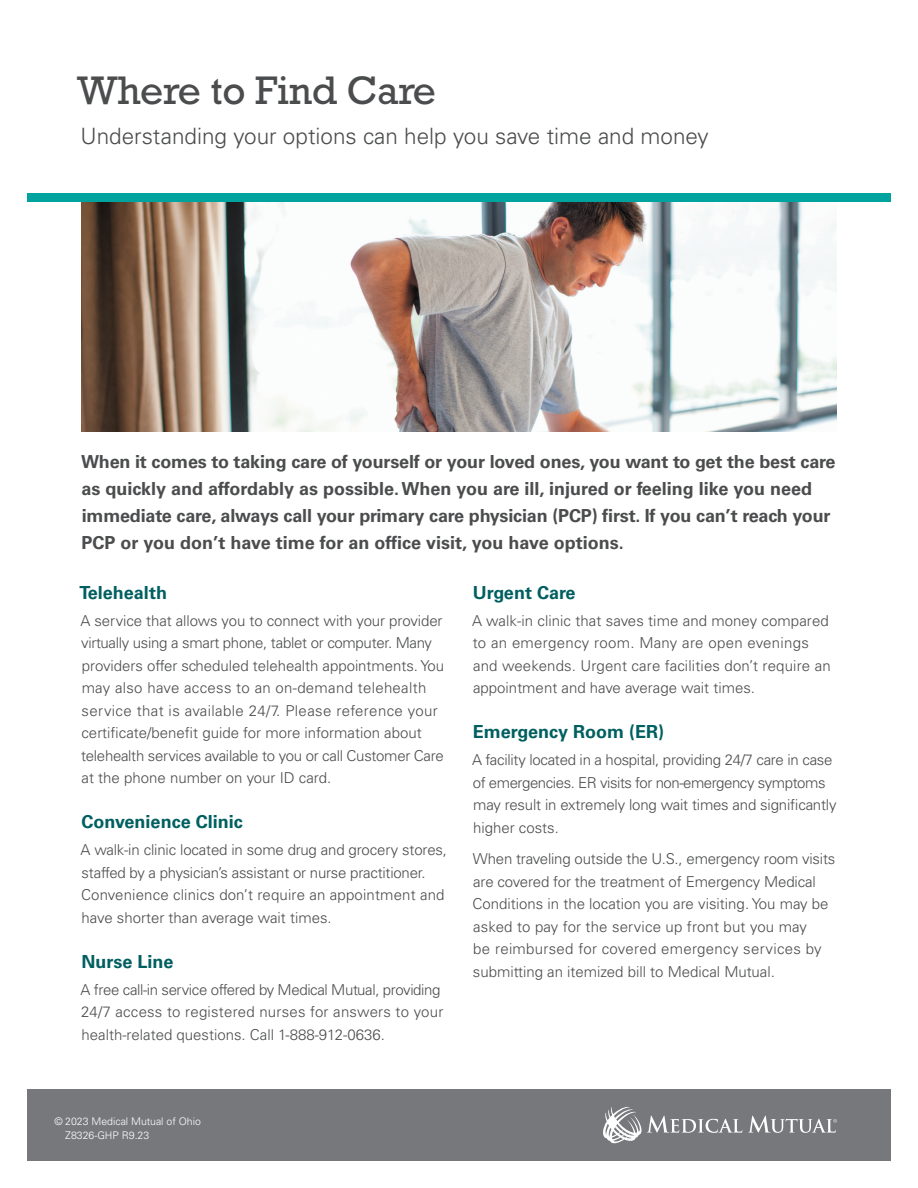
<style>
.page{position:relative;width:918px;height:1188px;background:#fff}
.page>*{position:absolute;margin:0;border:0;box-sizing:border-box;transform-origin:0 0}
.Main_Title_Head{font:40.5px "Rockwell Std";letter-spacing:-.005em;color:#4b4c4d}
.Main_Subhead{font:300 22.5px "Univers LT Std";color:#4b4c4d}
.t1{font:700 18px/27px "Univers LT Std";letter-spacing:-.01em;color:#4b4c4d}
.t2{font:700 18px "Univers LT Std";color:#005f60}
.t3{font:300 15px/22.5px "Univers LT Std";color:#4b4c4d}
.t4{font:300 15px/22.5px "Univers LT Std";letter-spacing:-.02em;color:#4b4c4d}
.t5{font:300 10.5px "Univers LT Std";color:#fff}
</style>
<div class="page">
<img style="left:81px;top:202px;width:756px;height:230px">
<div style="left:27px;top:1089px;width:864px;height:72px;background:#76787b"></div>
<div style="left:27px;top:194px;width:864px;height:8px;background:#00a39d"></div>
<svg style="left:748px;top:1116px;width:89px;height:17px"></svg>
<svg style="left:603px;top:1107px;width:139px;height:36px"></svg>
<p class="Main_Title_Head" style="left:77px;top:66px;width:361px">Where to Find Care</p>
<p class="Main_Subhead" style="left:80px;top:122px;width:630px">Understanding your options can help you save time and money</p>
<p class="t1" style="left:81px;top:448px;width:756px">When it comes to taking care of yourself or your loved ones, you want to get the best care as quickly and affordably as possible. When you are ill, injured or feeling like you need immediate care, always call your primary care physician (PCP) first. If you can’t reach your PCP or you don’t have time for an office visit, you have options.</p>
<p class="t2" style="left:80px;top:582px;width:89px">Telehealth</p>
<p class="t3" style="left:81px;top:609px;width:365px">A service that allows you to connect with your provider virtually using a smart phone, tablet or computer. Many providers offer scheduled telehealth appointments. You may also have access to an on-demand telehealth service that is available 24/7. Please reference your certificate/benefit guide for more information about telehealth services available to you or call Customer Care at the phone number on your ID card.</p>
<p class="t2" style="left:81px;top:811px;width:163px">Convenience Clinic</p>
<p class="t3" style="left:81px;top:838px;width:368px">A walk-in clinic located in some drug and grocery stores, staffed by a physician’s assistant or nurse practitioner.<br>Convenience clinics don’t require an appointment and have shorter than average wait times.</p>
<p class="t2" style="left:82px;top:951px;width:94px">Nurse Line</p>
<p class="t3" style="left:81px;top:978px;width:364px">A free call-in service offered by Medical Mutual, providing<br>24/7 access to registered nurses for answers to your health-related questions. Call 1-888-912-0636.</p>
<p class="t2" style="left:473px;top:582px;width:104px">Urgent Care</p>
<p class="t3" style="left:472px;top:609px;width:360px">A walk-in clinic that saves time and money compared to an emergency room. Many are open evenings and weekends. Urgent care facilities don’t require an appointment and have average wait times.</p>
<p class="t2" style="left:473px;top:721px;width:193px">Emergency Room (ER)</p>
<p class="t4" style="left:472px;top:748px;width:366px">A facility located in a hospital, providing 24/7 care in case of emergencies. ER visits for non-emergency symptoms may result in extremely long wait times and significantly higher costs.</p>
<p class="t3" style="left:473px;top:847px;width:364px">When traveling outside the U.S., emergency room visits are covered for the treatment of Emergency Medical Conditions in the location you are visiting. You may be asked to pay for the service up front but you may<br>be reimbursed for covered emergency services by submitting an itemized bill to Medical Mutual.</p>
<p class="t5" style="left:55px;top:1115px;width:148px">© 2023 Medical Mutual of Ohio</p>
<p class="t5" style="left:65px;top:1128px;width:86px">Z8326-GHP R9.23</p>
</div>
